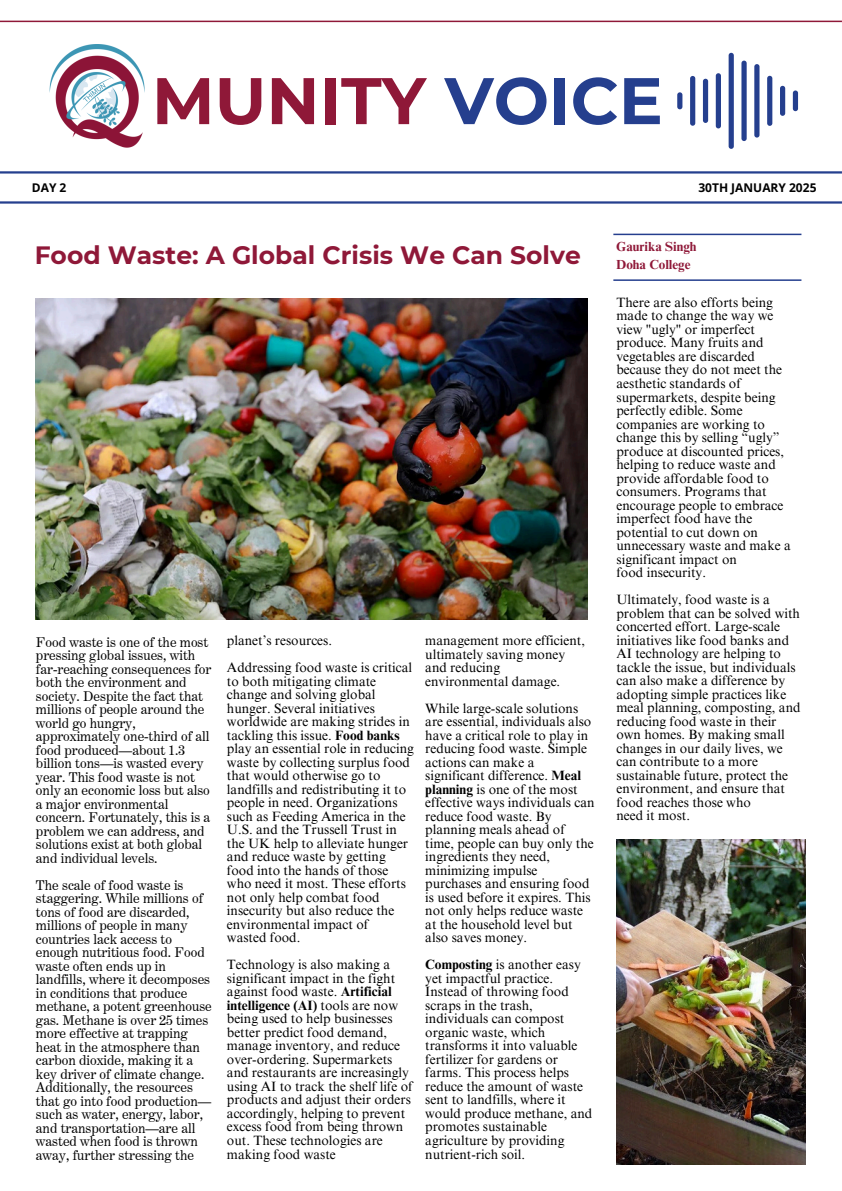
<style>
.page{position:relative;width:842px;height:1191px;background:#fff}
.page>*{position:absolute;margin:0;border:0;box-sizing:border-box;transform-origin:0 0}
.t1{font:700 65.7px "Montserrat";color:#8f1838}
.t2{font:700 25px "Montserrat";color:#8f1838}
.t3{font:13.5px/13.5px "Times NRMT Pro";color:#000}
.t4{font:13.5px/13.5px "Century Expanded BT";color:#000}
.t5{font:700 13.1px/18px "Times NRMT Pro";color:#8f1838}
.t6{font:700 12px "Open Sans";color:#000}
.s1{color:#253f8e}
.s2{font-weight:700}
</style>
<div class="page">
<hr style="left:613px;top:233px;width:188px;height:2px;background:#253f8e">
<hr style="left:613px;top:279px;width:188px;height:2px;background:#253f8e">
<hr style="left:0;top:21px;width:842px;height:1px;background:#8f1838">
<hr style="left:0;top:171px;width:842px;height:2px;background:#253f8e">
<img style="left:49px;top:44px;width:96px;height:104px">
<hr style="left:0;top:201px;width:842px;height:2px;background:#253f8e">
<div style="left:677px;top:92px;width:5px;height:17px;background:#253f8e;border-radius:3px"></div>
<div style="left:690px;top:76px;width:5px;height:50px;background:#253f8e;border-radius:3px"></div>
<div style="left:703px;top:79px;width:5px;height:44px;background:#253f8e;border-radius:3px"></div>
<div style="left:716px;top:73px;width:5px;height:55px;background:#253f8e;border-radius:3px"></div>
<div style="left:729px;top:53px;width:5px;height:96px;background:#253f8e;border-radius:3px"></div>
<div style="left:741px;top:61px;width:6px;height:80px;background:#253f8e;border-radius:3px"></div>
<div style="left:754px;top:64px;width:5px;height:73px;background:#253f8e;border-radius:3px"></div>
<div style="left:767px;top:76px;width:5px;height:50px;background:#253f8e;border-radius:3px"></div>
<div style="left:780px;top:86px;width:5px;height:30px;background:#253f8e;border-radius:3px"></div>
<div style="left:793px;top:90px;width:5px;height:21px;background:#253f8e;border-radius:3px"></div>
<img style="left:36px;top:298px;width:552px;height:321px">
<img style="left:616px;top:839px;width:189px;height:325px">
<h4 class="t1" style="left:152px;top:60px;width:512px">MUNITY <span class="s1">VOICE</span></h4>
<h4 class="t6" style="left:32px;top:179px;width:36px">DAY 2</h4>
<h4 class="t6" style="left:698px;top:179px;width:120px">30TH JANUARY 2025</h4>
<p class="t2" style="left:35px;top:239px;width:548px">Food Waste: A Global Crisis We Can Solve</p>
<p class="t4" style="left:36px;top:635px;width:177px">Food waste is one of the most pressing global issues, with far-reaching consequences for both the environment and society. Despite the fact that millions of people around the world go hungry, approximately one-third of all food produced—about 1.3 billion tons—is wasted every year. This food waste is not only an economic loss but also a major environmental concern. Fortunately, this is a problem we can address, and solutions exist at both global and individual levels.</p>
<h1 class="t4" style="left:36px;top:878px;width:177px">The scale of food waste is staggering. While millions of tons of food are discarded, millions of people in many countries lack access to enough nutritious food. Food waste often ends up in landfills, where it decomposes in conditions that produce methane, a potent greenhouse gas. Methane is over 25 times more effective at trapping heat in the atmosphere than carbon dioxide, making it a key driver of climate change.<br>Additionally, the resources that go into food production— such as water, energy, labor, and transportation—are all wasted when food is thrown away, further stressing the</h1>
<p class="t3" style="left:227px;top:635px;width:107px">planet’s resources.</p>
<p class="t3" style="left:227px;top:662px;width:189px">Addressing food waste is critical to both mitigating climate change and solving global hunger. Several initiatives worldwide are making strides in tackling this issue. <span class="s2">Food banks </span>play an essential role in reducing waste by collecting surplus food that would otherwise go to landfills and redistributing it to people in need. Organizations such as Feeding America in the<br>U.S. and the Trussell Trust in the UK help to alleviate hunger and reduce waste by getting food into the hands of those who need it most. These efforts not only help combat food insecurity but also reduce the environmental impact of<br>wasted food.</p>
<p class="t3" style="left:227px;top:959px;width:187px">Technology is also making a significant impact in the fight against food waste. <span class="s2">Artificial intelligence (AI)</span> tools are now being used to help businesses better predict food demand, manage inventory, and reduce over-ordering. Supermarkets and restaurants are increasingly using AI to track the shelf life of products and adjust their orders accordingly, helping to prevent excess food from being thrown out. These technologies are making food waste</p>
<h2 class="t3" style="left:425px;top:635px;width:161px">management more efficient, ultimately saving money and reducing environmental damage.</h2>
<p class="t3" style="left:425px;top:703px;width:171px">While large-scale solutions are essential, individuals also have a critical role to play in reducing food waste. Simple actions can make a significant difference. <span class="s2">Meal planning</span> is one of the most effective ways individuals can reduce food waste. By planning meals ahead of time, people can buy only the ingredients they need, minimizing impulse purchases and ensuring food is used before it expires. This not only helps reduce waste at the household level but also saves money.</p>
<h4 class="t3" style="left:425px;top:959px;width:169px"><span class="s2">Composting</span> is another easy yet impactful practice.<br>Instead of throwing food scraps in the trash, individuals can compost organic waste, which transforms it into valuable fertilizer for gardens or farms. This process helps reduce the amount of waste sent to landfills, where it would produce methane, and promotes sustainable agriculture by providing nutrient-rich soil.</h4>
<h4 class="t5" style="left:616px;top:239px;width:82px">Gaurika Singh<br>Doha College</h4>
<p class="t3" style="left:616px;top:297px;width:176px">There are also efforts being made to change the way we view "ugly" or imperfect produce. Many fruits and vegetables are discarded because they do not meet the aesthetic standards of supermarkets, despite being perfectly edible. Some companies are working to change this by selling “ugly” produce at discounted prices, helping to reduce waste and provide affordable food to consumers. Programs that encourage people to embrace imperfect food have the potential to cut down on unnecessary waste and make a significant impact on<br>food insecurity.</p>
<p class="t3" style="left:616px;top:594px;width:186px">Ultimately, food waste is a problem that can be solved with concerted effort. Large-scale initiatives like food banks and<br>AI technology are helping to tackle the issue, but individuals can also make a difference by adopting simple practices like meal planning, composting, and reducing food waste in their own homes. By making small changes in our daily lives, we can contribute to a more sustainable future, protect the environment, and ensure that food reaches those who<br>need it most.</p>
</div>
